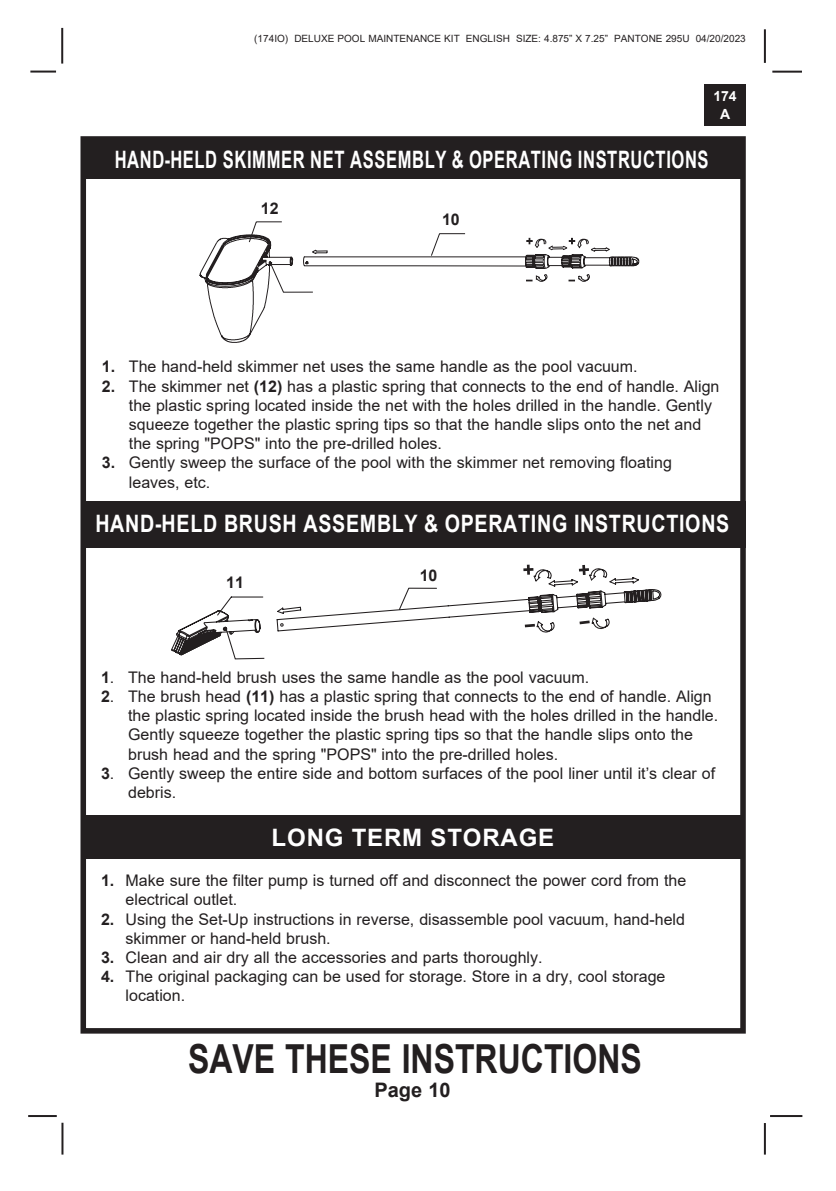
<style>
.page{position:relative;width:836px;height:1191px;background:#fff}
.page>*{position:absolute;margin:0;border:0;box-sizing:border-box;transform-origin:0 0}
.t1{font:700 40px "Arial";color:#231f20;scale:.8 1}
.t2{font:700 24px "Arial";letter-spacing:.035em;color:#fff;scale:.69 1}
.t3{font:700 24px "Arial";letter-spacing:.035em;color:#fff;scale:.82 1}
.t4{font:700 24px "Arial";letter-spacing:.035em;color:#fff}
.t5{font:700 20px "Arial";color:#231f20}
.t6{font:16px/19.2px "Arial";color:#231f20}
.t7{font:700 16px "Arial";color:#231f20}
.t8{font:700 14px/18px "Arial";color:#fff;text-align:center}
.t9{font:10px "Arial";color:#231f20}
.s1{font-weight:700}
</style>
<div class="page">
<hr style="left:769px;top:1115px;width:33px;height:2px;background:#231f20">
<hr style="left:772px;top:71px;width:29px;height:2px;background:#231f20">
<hr style="left:763px;top:29px;width:2px;height:34px;background:#231f20">
<hr style="left:763px;top:1123px;width:2px;height:31px;background:#231f20">
<div style="left:80px;top:136px;width:665px;height:897px;border:6px solid #231f20"></div>
<div style="left:704px;top:84px;width:41px;height:41px;background:#231f20"></div>
<hr style="left:30px;top:71px;width:26px;height:2px;background:#231f20">
<hr style="left:61px;top:28px;width:2px;height:36px;background:#231f20">
<hr style="left:61px;top:1122px;width:2px;height:32px;background:#231f20">
<hr style="left:28px;top:1115px;width:29px;height:2px;background:#231f20">
<div style="left:84px;top:140px;width:658px;height:39px;background:#231f20"></div>
<div style="left:83px;top:501px;width:662px;height:46px;background:#231f20"></div>
<svg style="left:199px;top:245px;width:69px;height:98px"></svg>
<svg style="left:215px;top:221px;width:424px;height:72px"></svg>
<svg style="left:171px;top:564px;width:490px;height:95px"></svg>
<div style="left:83px;top:815px;width:657px;height:44px;background:#231f20"></div>
<p class="t9" style="left:254px;top:31px;width:493px">(174IO) DELUXE POOL MAINTENANCE KIT ENGLISH SIZE: 4.875” X 7.25” PANTONE 295U 04/20/2023</p>
<p class="t8" style="left:713px;top:87px;width:25px">174<br>A</p>
<p class="t2" style="left:115px;top:142px;width:861px">HAND-HELD SKIMMER NET ASSEMBLY &amp; OPERATING INSTRUCTIONS</p>
<p class="t7" style="left:261px;top:197px;width:19px">12</p>
<p class="t7" style="left:442px;top:208px;width:19px">10</p>
<p class="t6" style="left:102px;top:357px;width:537px"><span class="s1">1.</span> The hand-held skimmer net uses the same handle as the pool vacuum.</p>
<p class="t6" style="left:129px;top:376px;width:592px;text-indent:-27px"><span class="s1">2.</span> The skimmer net <span class="s1">(12)</span> has a plastic spring that connects to the end of handle. Align the plastic spring located inside the net with the holes drilled in the handle. Gently</p>
<p class="t6" style="left:129px;top:414px;width:573px">squeeze together the plastic spring tips so that the handle slips onto the net and</p>
<p class="t6" style="left:129px;top:434px;width:314px">the spring "POPS" into the pre-drilled holes.</p>
<p class="t6" style="left:102px;top:453px;width:571px"><span class="s1">3.</span> Gently sweep the surface of the pool with the skimmer net removing floating</p>
<p class="t6" style="left:129px;top:472px;width:83px">leaves, etc.</p>
<p class="t3" style="left:95px;top:506px;width:774px">HAND-HELD BRUSH ASSEMBLY &amp; OPERATING INSTRUCTIONS</p>
<p class="t7" style="left:226px;top:571px;width:19px">11</p>
<p class="t7" style="left:419px;top:564px;width:19px">10</p>
<p class="t6" style="left:101px;top:667px;width:489px"><span class="s1">1</span>. The hand-held brush uses the same handle as the pool vacuum.</p>
<p class="t6" style="left:101px;top:686px;width:612px"><span class="s1">2</span>. The brush head <span class="s1">(11)</span> has a plastic spring that connects to the end of handle. Align</p>
<p class="t6" style="left:128px;top:706px;width:591px">the plastic spring located inside the brush head with the holes drilled in the handle.</p>
<p class="t6" style="left:128px;top:725px;width:566px">Gently squeeze together the plastic spring tips so that the handle slips onto the</p>
<p class="t6" style="left:128px;top:744px;width:431px">brush head and the spring "POPS" into the pre-drilled holes.</p>
<p class="t6" style="left:128px;top:763px;width:588px;text-indent:-27px"><span class="s1">3</span>. Gently sweep the entire side and bottom surfaces of the pool liner until it’s clear of debris.</p>
<p class="t4" style="left:271px;top:820px;width:284px">LONG TERM STORAGE</p>
<p class="t6" style="left:101px;top:870px;width:586px"><span class="s1">1.</span> Make sure the filter pump is turned off and disconnect the power cord from the</p>
<p class="t6" style="left:125px;top:890px;width:113px">electrical outlet.</p>
<p class="t6" style="left:101px;top:909px;width:585px"><span class="s1">2.</span> Using the Set-Up instructions in reverse, disassemble pool vacuum, hand-held</p>
<p class="t6" style="left:125px;top:928px;width:206px">skimmer or hand-held brush.</p>
<p class="t6" style="left:101px;top:947px;width:443px"><span class="s1">3.</span> Clean and air dry all the accessories and parts thoroughly.</p>
<p class="t6" style="left:101px;top:966px;width:565px"><span class="s1">4.</span> The original packaging can be used for storage. Store in a dry, cool storage</p>
<p class="t6" style="left:125px;top:986px;width:61px">location.</p>
<h1 class="t1" style="left:188px;top:1030px;width:568px">SAVE THESE INSTRUCTIONS</h1>
<p class="t5" style="left:374px;top:1075px;width:78px">Page 10</p>
</div>
